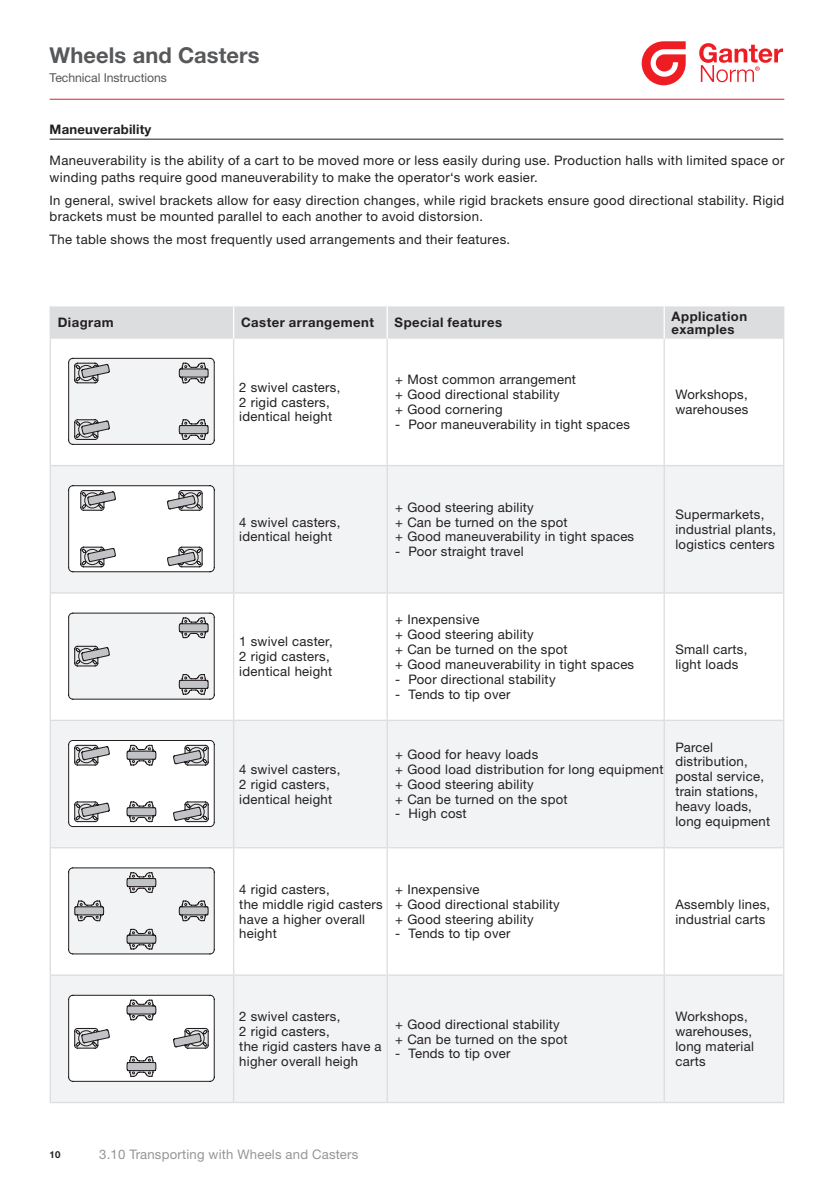
<style>
.page{position:relative;width:834px;height:1181px;background:#fff}
.page>*{position:absolute;margin:0;border:0;box-sizing:border-box;transform-origin:0 0}
.t1{font:700 21.88px "Helvetica Neue LTW1 G";letter-spacing:.005em;color:#57585a}
.t2{font:13.12px/14.9px "Helvetica Neue LTW1 G";letter-spacing:.02em;color:#231f20}
.t3{font:13.12px/16.6px "Helvetica Neue LT Pro";letter-spacing:.025em;color:#231f20}
.t4{font:700 13.12px/13.1px "Helvetica Neue LTW1 G";letter-spacing:.035em;color:#231f20}
.t5{font:13.12px "Helvetica Neue LTW1 G";letter-spacing:.015em;color:#939598}
.t6{font:700 13.12px "Helvetica Neue LTW1 G";letter-spacing:.015em;color:#231f20}
.t7{font:12.25px "Helvetica Neue LTW1 G";letter-spacing:-.005em;color:#57585a}
.t8{font:700 9.62px "Helvetica Neue LTW1 G";color:#231f20}
</style>
<div class="page">
<svg style="left:641px;top:41px;width:44px;height:44px"></svg>
<svg style="left:699px;top:43px;width:83px;height:39px"></svg>
<hr style="left:50px;top:99px;width:734px;height:1px;background:#ee1d23">
<hr style="left:50px;top:139px;width:733px;height:1px;background:#231f20">
<div style="left:51px;top:306px;width:731px;height:33px;background:#dcdddf"></div>
<svg style="left:51px;top:466px;width:731px;height:636px;fill:#f2f3f4"></svg>
<hr style="left:50px;top:339px;width:1px;height:126px;background:#dcdddf">
<hr style="left:233px;top:339px;width:1px;height:126px;background:#dcdddf">
<hr style="left:386px;top:339px;width:2px;height:126px;background:#dcdddf">
<hr style="left:663px;top:339px;width:1px;height:126px;background:#dcdddf">
<hr style="left:782px;top:339px;width:2px;height:126px;background:#dcdddf">
<hr style="left:50px;top:466px;width:1px;height:126px;background:#dcdddf">
<hr style="left:233px;top:466px;width:1px;height:126px;background:#dcdddf">
<hr style="left:386px;top:466px;width:2px;height:126px;background:#dcdddf">
<hr style="left:663px;top:466px;width:1px;height:126px;background:#dcdddf">
<hr style="left:782px;top:466px;width:2px;height:126px;background:#dcdddf">
<hr style="left:50px;top:593px;width:1px;height:126px;background:#dcdddf">
<hr style="left:233px;top:593px;width:1px;height:126px;background:#dcdddf">
<hr style="left:386px;top:593px;width:2px;height:126px;background:#dcdddf">
<hr style="left:663px;top:593px;width:1px;height:126px;background:#dcdddf">
<hr style="left:782px;top:593px;width:2px;height:126px;background:#dcdddf">
<hr style="left:50px;top:721px;width:1px;height:126px;background:#dcdddf">
<hr style="left:233px;top:721px;width:1px;height:126px;background:#dcdddf">
<hr style="left:386px;top:721px;width:2px;height:126px;background:#dcdddf">
<hr style="left:663px;top:721px;width:1px;height:126px;background:#dcdddf">
<hr style="left:782px;top:721px;width:2px;height:126px;background:#dcdddf">
<hr style="left:50px;top:848px;width:1px;height:126px;background:#dcdddf">
<hr style="left:233px;top:848px;width:1px;height:126px;background:#dcdddf">
<hr style="left:386px;top:848px;width:2px;height:126px;background:#dcdddf">
<hr style="left:663px;top:848px;width:1px;height:126px;background:#dcdddf">
<hr style="left:782px;top:848px;width:2px;height:126px;background:#dcdddf">
<hr style="left:50px;top:975px;width:1px;height:127px;background:#dcdddf">
<hr style="left:233px;top:975px;width:1px;height:127px;background:#dcdddf">
<hr style="left:386px;top:975px;width:2px;height:127px;background:#dcdddf">
<hr style="left:663px;top:975px;width:1px;height:127px;background:#dcdddf">
<hr style="left:782px;top:975px;width:2px;height:127px;background:#dcdddf">
<hr style="left:50px;top:306px;width:1px;height:33px;background:#dcdddf">
<hr style="left:233px;top:306px;width:1px;height:33px;background:#fff">
<hr style="left:386px;top:306px;width:2px;height:33px;background:#fff">
<hr style="left:50px;top:465px;width:183px;height:1px;background:#dcdddf">
<hr style="left:233px;top:465px;width:154px;height:1px;background:#dcdddf">
<hr style="left:50px;top:592px;width:183px;height:1px;background:#dcdddf">
<hr style="left:233px;top:592px;width:154px;height:1px;background:#dcdddf">
<hr style="left:50px;top:719px;width:183px;height:2px;background:#dcdddf">
<hr style="left:233px;top:719px;width:154px;height:2px;background:#dcdddf">
<hr style="left:50px;top:847px;width:183px;height:1px;background:#dcdddf">
<hr style="left:233px;top:847px;width:154px;height:1px;background:#dcdddf">
<hr style="left:50px;top:974px;width:183px;height:1px;background:#dcdddf">
<hr style="left:233px;top:974px;width:154px;height:1px;background:#dcdddf">
<hr style="left:50px;top:1102px;width:183px;height:1px;background:#dcdddf">
<hr style="left:233px;top:1102px;width:154px;height:1px;background:#dcdddf">
<hr style="left:387px;top:465px;width:277px;height:1px;background:#dcdddf">
<hr style="left:664px;top:465px;width:120px;height:1px;background:#dcdddf">
<hr style="left:387px;top:592px;width:277px;height:1px;background:#dcdddf">
<hr style="left:664px;top:592px;width:120px;height:1px;background:#dcdddf">
<hr style="left:387px;top:719px;width:277px;height:2px;background:#dcdddf">
<hr style="left:664px;top:719px;width:120px;height:2px;background:#dcdddf">
<hr style="left:387px;top:847px;width:277px;height:1px;background:#dcdddf">
<hr style="left:664px;top:847px;width:120px;height:1px;background:#dcdddf">
<hr style="left:387px;top:974px;width:277px;height:1px;background:#dcdddf">
<hr style="left:664px;top:974px;width:120px;height:1px;background:#dcdddf">
<hr style="left:387px;top:1102px;width:277px;height:1px;background:#dcdddf">
<hr style="left:664px;top:1102px;width:120px;height:1px;background:#dcdddf">
<hr style="left:663px;top:306px;width:1px;height:33px;background:#fff">
<hr style="left:782px;top:306px;width:2px;height:33px;background:#dcdddf">
<svg style="left:68px;top:357px;width:147px;height:88px"></svg>
<svg style="left:68px;top:485px;width:147px;height:87px"></svg>
<svg style="left:68px;top:612px;width:147px;height:88px"></svg>
<svg style="left:68px;top:740px;width:147px;height:87px"></svg>
<svg style="left:68px;top:867px;width:147px;height:87px"></svg>
<svg style="left:68px;top:994px;width:147px;height:88px"></svg>
<h1 class="t1" style="left:50px;top:42px;width:211px">Wheels and Casters</h1>
<p class="t7" style="left:50px;top:70px;width:119px">Technical Instructions</p>
<p class="t6" style="left:50px;top:121px;width:103px">Maneuverability</p>
<p class="t3" style="left:50px;top:152px;width:736px">Maneuverability is the ability of a cart to be moved more or less easily during use. Production halls with limited space or winding paths require good maneuverability to make the operator‘s work easier.</p>
<p class="t3" style="left:50px;top:191px;width:736px">In general, swivel brackets allow for easy direction changes, while rigid brackets ensure good directional stability. Rigid brackets must be mounted parallel to each another to avoid distorsion.</p>
<p class="t3" style="left:50px;top:231px;width:462px">The table shows the most frequently used arrangements and their features.</p>
<p class="t4" style="left:58px;top:316px;width:57px">Diagram</p>
<p class="t4" style="left:241px;top:316px;width:134px">Caster arrangement</p>
<p class="t4" style="left:394px;top:316px;width:109px">Special features</p>
<p class="t4" style="left:671px;top:309px;width:77px">Application examples</p>
<p class="t2" style="left:239px;top:379px;width:103px">2 swivel casters,<br>2 rigid casters, identical height</p>
<p class="t2" style="left:395px;top:372px;width:182px">+ Most common arrangement + Good directional stability<br>+ Good cornering</p>
<p class="t2" style="left:395px;top:417px;width:236px">- Poor maneuverability in tight spaces</p>
<p class="t2" style="left:675px;top:387px;width:74px">Workshops, warehouses</p>
<p class="t2" style="left:239px;top:514px;width:103px">4 swivel casters, identical height</p>
<p class="t2" style="left:239px;top:634px;width:95px">1 swivel caster,<br>2 rigid casters, identical height</p>
<p class="t2" style="left:239px;top:761px;width:103px">4 swivel casters,<br>2 rigid casters, identical height</p>
<p class="t2" style="left:395px;top:499px;width:240px">+ Good steering ability<br>+ Can be turned on the spot<br>+ Good maneuverability in tight spaces</p>
<p class="t2" style="left:395px;top:544px;width:130px">- Poor straight travel</p>
<p class="t2" style="left:675px;top:507px;width:102px">Supermarkets, industrial plants, logistics centers</p>
<p class="t2" style="left:395px;top:612px;width:240px">+ Inexpensive<br>+ Good steering ability<br>+ Can be turned on the spot<br>+ Good maneuverability in tight spaces</p>
<p class="t2" style="left:395px;top:671px;width:162px">- Poor directional stability</p>
<p class="t2" style="left:395px;top:686px;width:117px">- Tends to tip over</p>
<p class="t2" style="left:675px;top:641px;width:73px">Small carts, light loads</p>
<p class="t2" style="left:395px;top:747px;width:270px">+ Good for heavy loads<br>+ Good load distribution for long equipment + Good steering ability<br>+ Can be turned on the spot</p>
<p class="t2" style="left:395px;top:806px;width:73px">- High cost</p>
<p class="t2" style="left:675px;top:739px;width:96px">Parcel distribution, postal service, train stations, heavy loads, long equipment</p>
<p class="t2" style="left:239px;top:881px;width:145px">4 rigid casters,<br>the middle rigid casters have a higher overall height</p>
<p class="t2" style="left:395px;top:881px;width:166px">+ Inexpensive<br>+ Good directional stability + Good steering ability</p>
<p class="t2" style="left:395px;top:926px;width:117px">- Tends to tip over</p>
<p class="t2" style="left:675px;top:896px;width:96px">Assembly lines, industrial carts</p>
<p class="t2" style="left:239px;top:1009px;width:144px">2 swivel casters,<br>2 rigid casters,<br>the rigid casters have a higher overall heigh</p>
<p class="t2" style="left:395px;top:1016px;width:174px">+ Good directional stability + Can be turned on the spot</p>
<p class="t2" style="left:395px;top:1046px;width:117px">- Tends to tip over</p>
<p class="t2" style="left:675px;top:1009px;width:80px">Workshops, warehouses, long material carts</p>
<p class="t8" style="left:50px;top:1148px;width:12px">10</p>
<p class="t5" style="left:99px;top:1146px;width:260px">3.10 Transporting with Wheels and Casters</p>
</div>
